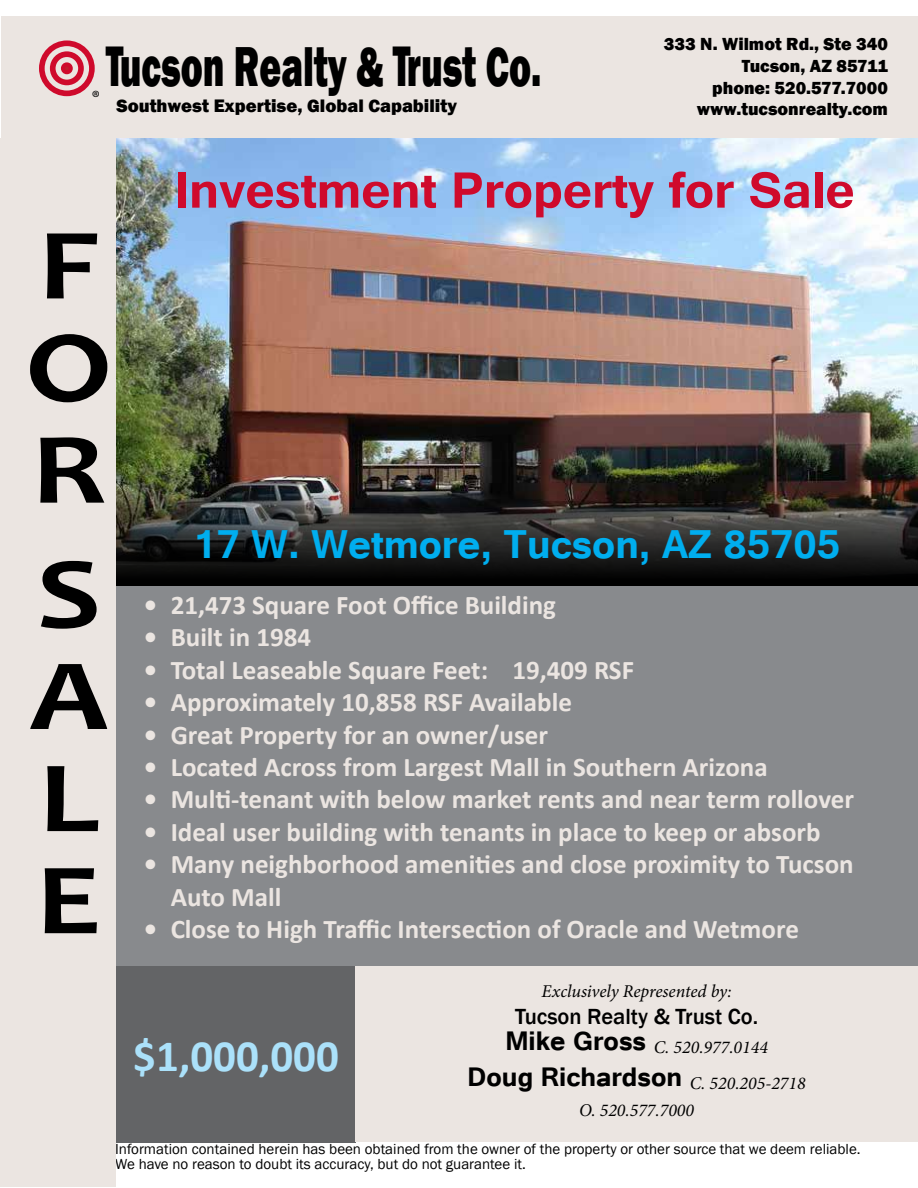
<style>
.page{position:relative;width:918px;height:1188px;background:#fff}
.page>*{position:absolute;margin:0;border:0;box-sizing:border-box;transform-origin:0 0}
.t1{font:700 102.15px/102.1px "Candara";color:#000;text-align:justify;scale:1.22 1}
.t2{font:700 63px "Tunga";color:#cf0a2c}
.t3{font:800 57.75px "Franklin Gothic";color:#000;scale:.64 1}
.t4{font:700 49.5px "Tunga";color:#00aeef}
.t5{font:700 45px "Calibri";color:#abe1fa}
.t6{font:700 33px "Tunga";color:#000}
.t7{font:700 27px/32.4px "Calibri";color:#ebe5e1}
.t8{font:500 22.5px "Franklin Gothic";color:#000}
.t9{font:19.35px "Myriad Pro";color:#000}
.t10{font:800 18.6px "Franklin Gothic";color:#000}
.t11{font:800 18px/21.6px "Franklin Gothic";color:#000;text-align:right}
.t12{font:italic 18px "Minion Pro";color:#000}
.t13{font:15px/15.6px "Franklin Gothic";color:#000}
.s1{font-size:58.8px}
.s2{font-size:57.9px}
</style>
<div class="page">
<div style="left:2px;top:16px;width:606px;height:122px;background:#ebe5e1"></div>
<div style="left:608px;top:16px;width:310px;height:124px;background:#ebe5e1"></div>
<div style="left:115px;top:565px;width:803px;height:459px;background:#888a8d"></div>
<img style="left:115px;top:138px;width:803px;height:324px">
<img style="left:115px;top:462px;width:803px;height:123px">
<div style="left:115px;top:966px;width:240px;height:177px;background:#636466"></div>
<div style="left:355px;top:966px;width:563px;height:176px;background:#ebe5e1"></div>
<div style="left:0;top:139px;width:115px;height:1048px;background:#ebe5e1"></div>
<div style="left:39px;top:40px;width:56px;height:56px;border:6px solid #cf0a2c;border-radius:50%"></div>
<div style="left:50px;top:51px;width:34px;height:34px;border:6px solid #cf0a2c;border-radius:50%"></div>
<div style="left:63px;top:64px;width:8px;height:8px;background:#be1e2d;border-radius:50%"></div>
<div style="left:61px;top:62px;width:12px;height:12px;border:4px solid #cf0a2c;border-radius:50%"></div>
<h3 class="t3" style="left:106px;top:29px;width:682px"><span class="s1">T</span>ucson <span class="s2">R</span>ealty &amp; <span class="s1">T</span>rust Co.</h3>
<p class="t10" style="left:116px;top:94px;width:342px">Southwest Expertise, Global Capability</p>
<p class="t9" style="left:92px;top:86px;width:10px">®</p>
<p class="t11" style="left:664px;top:34px;width:226px">333 N. Wilmot Rd., Ste 340<br>Tucson, AZ 85711<br>phone: 520.577.7000 www.tucsonrealty.com</p>
<h1 class="t1" style="left:25px;top:213px;width:69px">F O R</h1>
<h1 class="t1" style="left:30px;top:541px;width:65px">S A L E</h1>
<h2 class="t2" style="left:174px;top:149px;width:682px">Investment Property for Sale</h2>
<h3 class="t4" style="left:193px;top:512px;width:648px">17 W. Wetmore, Tucson, AZ 85705</h3>
<p class="t7" style="left:144px;top:589px;width:414px">• 21,473 Square Foot Office Building</p>
<p class="t7" style="left:144px;top:621px;width:169px">• Built in 1984</p>
<p class="t7" style="left:144px;top:654px;width:492px">• Total Leaseable Square Feet: 19,409 RSF</p>
<p class="t7" style="left:144px;top:686px;width:430px">• Approximately 10,858 RSF Available</p>
<p class="t7" style="left:144px;top:718px;width:406px">• Great Property for an owner/user</p>
<p class="t7" style="left:144px;top:751px;width:626px">• Located Across from Largest Mall in Southern Arizona</p>
<p class="t7" style="left:144px;top:783px;width:712px">• Multi-tenant with below market rents and near term rollover</p>
<p class="t7" style="left:144px;top:816px;width:678px">• Ideal user building with tenants in place to keep or absorb</p>
<p class="t7" style="left:171px;top:848px;width:685px;text-indent:-27px">• Many neighborhood amenities and close proximity to Tucson<br>Auto Mall</p>
<p class="t7" style="left:144px;top:913px;width:657px">• Close to High Traffic Intersection of Oracle and Wetmore</p>
<h3 class="t5" style="left:133px;top:1028px;width:207px">$1,000,000</h3>
<p class="t12" style="left:542px;top:979px;width:192px">Exclusively Represented by:</p>
<p class="t8" style="left:515px;top:1003px;width:245px">Tucson Realty &amp; Trust Co.</p>
<p class="t12" style="left:505px;top:1035px;width:264px"><sup>Mike</sup> <sup>Gross</sup> C. 520.977.0144</p>
<p class="t6" style="left:468px;top:1055px;width:340px">Doug Richardson <sub>C.</sub> <sub>520.205-2718</sub></p>
<p class="t12" style="left:579px;top:1098px;width:116px">O. 520.577.7000</p>
<p class="t13" style="left:115px;top:1141px;width:747px">Information contained herein has been obtained from the owner of the property or other source that we deem reliable.<br>We have no reason to doubt its accuracy, but do not guarantee it.</p>
</div>
